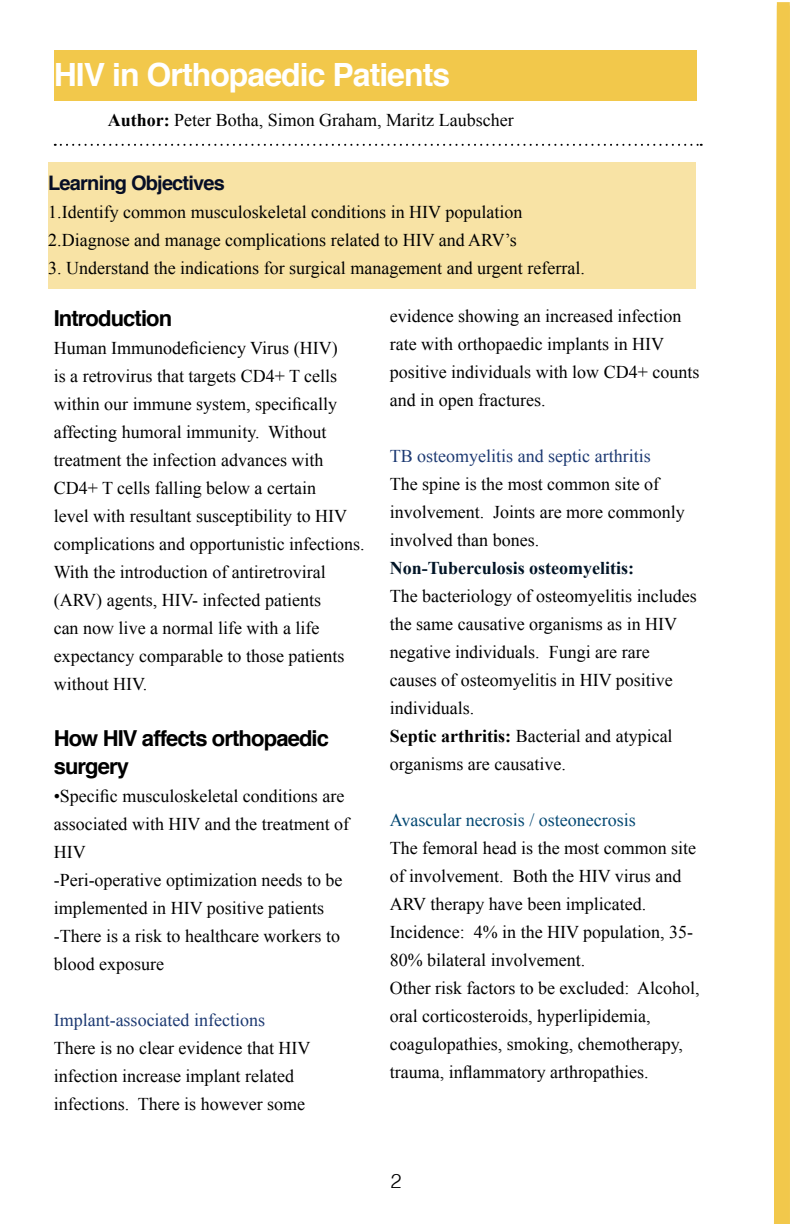
<style>
.page{position:relative;width:792px;height:1224px;background:#fff}
.page>*{position:absolute;margin:0;border:0;box-sizing:border-box;transform-origin:0 0}
.t1{font:700 32px "Helvetica";letter-spacing:-.03em;color:#fff}
.t2{font:700 22px/28px "Helvetica";letter-spacing:-.04em;color:#000}
.t3{font:700 20px "Helvetica";letter-spacing:-.04em;color:#060e26}
.t4{font:300 20px "Helvetica";color:#000}
.t5{font:18px/28px "Times New Roman";color:#000}
.t6{font:18px "Times New Roman";color:#1c3972}
.t7{font:18px "Times New Roman";color:#024772}
.t8{font:700 18px "Times New Roman";color:#001426}
.s1{font-weight:700}
</style>
<div class="page">
<div style="left:48px;top:162px;width:648px;height:127px;background:#f8e3a5"></div>
<svg style="left:774px;top:2px;width:16px;height:1222px"></svg>
<div style="left:54px;top:50px;width:642px;height:50px;background:#f2c84b"></div>
<svg style="left:55px;top:144px;width:647px;height:2px"></svg>
<h1 class="t1" style="left:54px;top:49px;width:398px">HIV in Orthopaedic Patients</h1>
<p class="t5" style="left:108px;top:106px;width:407px"><span class="s1">Author:</span> Peter Botha, Simon Graham, Maritz Laubscher</p>
<p class="t3" style="left:48px;top:166px;width:178px">Learning Objectives</p>
<p class="t5" style="left:48px;top:197px;width:476px">1.Identify common musculoskeletal conditions in HIV population<br>2.Diagnose and manage complications related to HIV and ARV’s</p>
<p class="t5" style="left:48px;top:253px;width:538px">3. Understand the indications for surgical management and urgent referral.</p>
<p class="t2" style="left:54px;top:304px;width:120px">Introduction</p>
<p class="t5" style="left:54px;top:333px;width:312px">Human Immunodeficiency Virus (HIV)<br>is a retrovirus that targets CD4+ T cells within our immune system, specifically affecting humoral immunity. Without treatment the infection advances with CD4+ T cells falling below a certain<br>level with resultant susceptibility to HIV complications and opportunistic infections.<br>With the introduction of antiretroviral (ARV) agents, HIV- infected patients<br>can now live a normal life with a life expectancy comparable to those patients without HIV.</p>
<p class="t2" style="left:54px;top:724px;width:277px">How HIV affects orthopaedic surgery</p>
<p class="t5" style="left:54px;top:781px;width:297px">•Specific musculoskeletal conditions are associated with HIV and the treatment of<br>HIV<br>-Peri-operative optimization needs to be implemented in HIV positive patients -There is a risk to healthcare workers to blood exposure</p>
<p class="t6" style="left:54px;top:1008px;width:213px">Implant-associated infections</p>
<p class="t5" style="left:54px;top:1034px;width:258px">There is no clear evidence that HIV infection increase implant related infections. There is however some</p>
<p class="t5" style="left:390px;top:302px;width:311px">evidence showing an increased infection rate with orthopaedic implants in HIV positive individuals with low CD4+ counts and in open fractures.</p>
<p class="t6" style="left:390px;top:444px;width:262px">TB osteomyelitis and septic arthritis</p>
<p class="t5" style="left:390px;top:470px;width:296px">The spine is the most common site of involvement. Joints are more commonly involved than bones.</p>
<p class="t8" style="left:390px;top:555px;width:246px">Non-Tuberculosis osteomyelitis:</p>
<p class="t5" style="left:390px;top:582px;width:308px">The bacteriology of osteomyelitis includes the same causative organisms as in HIV negative individuals. Fungi are rare causes of osteomyelitis in HIV positive individuals.<br><span class="s1">Septic arthritis:</span> Bacterial and atypical organisms are causative.</p>
<p class="t7" style="left:390px;top:808px;width:248px">Avascular necrosis / osteonecrosis</p>
<p class="t5" style="left:390px;top:834px;width:311px">The femoral head is the most common site of involvement. Both the HIV virus and ARV therapy have been implicated.<br>Incidence: 4% in the HIV population, 35- 80% bilateral involvement.<br>Other risk factors to be excluded: Alcohol, oral corticosteroids, hyperlipidemia, coagulopathies, smoking, chemotherapy, trauma, inflammatory arthropathies.</p>
<p class="t4" style="left:390px;top:1164px;width:13px">2</p>
</div>
